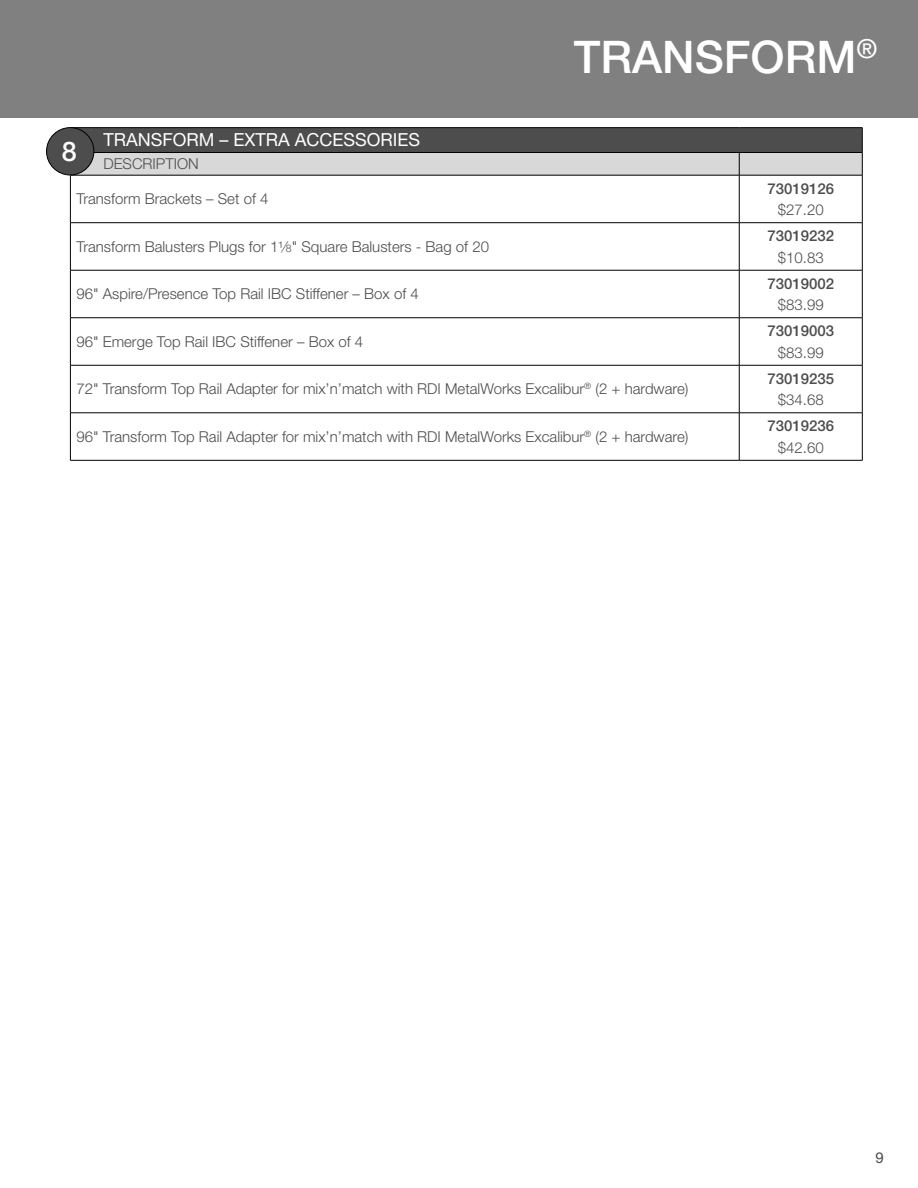
<style>
.page{position:relative;width:918px;height:1188px;background:#fff}
.page>*{position:absolute;margin:0;border:0;box-sizing:border-box;transform-origin:0 0}
.t1{font:500 45px "Helvetica Neue LT Std";color:#fff}
.t2{font:500 27px "Helvetica Neue LT Std";color:#fff}
.t3{font:18px "Helvetica Neue LT Std";color:#fff}
.t4{font:300 15px "Helvetica Neue LT Std";color:#4d4d4d}
.t5{font:500 15px "Helvetica Neue LT Std";color:#4d4d4d}
.t6{font:15px "Helvetica Neue LT Std";color:#4d4d4d}
.s1{font-size:10.5px}
</style>
<div class="page">
<div style="left:0;top:0;width:918px;height:118px;background:#808080"></div>
<hr style="left:70px;top:127px;width:669px;height:1px;background:#000">
<hr style="left:739px;top:127px;width:123px;height:1px;background:#000">
<svg style="left:75px;top:128px;width:788px;height:47px;background:#8a8a8a"></svg>
<hr style="left:70px;top:175px;width:669px;height:1px;background:#000">
<hr style="left:70px;top:175px;width:1px;height:48px;background:#000">
<hr style="left:739px;top:175px;width:123px;height:1px;background:#000">
<hr style="left:739px;top:175px;width:1px;height:48px;background:#000">
<hr style="left:862px;top:175px;width:1px;height:48px;background:#000">
<hr style="left:70px;top:222px;width:669px;height:1px;background:#000">
<hr style="left:70px;top:223px;width:1px;height:47px;background:#000">
<hr style="left:739px;top:222px;width:123px;height:1px;background:#000">
<hr style="left:739px;top:223px;width:1px;height:47px;background:#000">
<hr style="left:862px;top:223px;width:1px;height:47px;background:#000">
<hr style="left:70px;top:270px;width:669px;height:1px;background:#000">
<hr style="left:70px;top:270px;width:1px;height:48px;background:#000">
<hr style="left:739px;top:270px;width:123px;height:1px;background:#000">
<hr style="left:739px;top:270px;width:1px;height:48px;background:#000">
<hr style="left:862px;top:270px;width:1px;height:48px;background:#000">
<hr style="left:70px;top:317px;width:669px;height:1px;background:#000">
<hr style="left:70px;top:318px;width:1px;height:47px;background:#000">
<hr style="left:739px;top:317px;width:123px;height:1px;background:#000">
<hr style="left:739px;top:318px;width:1px;height:47px;background:#000">
<hr style="left:862px;top:318px;width:1px;height:47px;background:#000">
<hr style="left:70px;top:365px;width:669px;height:1px;background:#000">
<hr style="left:70px;top:365px;width:1px;height:48px;background:#000">
<hr style="left:739px;top:365px;width:123px;height:1px;background:#000">
<hr style="left:739px;top:365px;width:1px;height:48px;background:#000">
<hr style="left:862px;top:365px;width:1px;height:48px;background:#000">
<hr style="left:70px;top:413px;width:669px;height:1px;background:#000">
<hr style="left:70px;top:413px;width:1px;height:47px;background:#000">
<hr style="left:739px;top:413px;width:123px;height:1px;background:#000">
<hr style="left:739px;top:413px;width:1px;height:47px;background:#000">
<hr style="left:862px;top:413px;width:1px;height:47px;background:#000">
<hr style="left:70px;top:460px;width:669px;height:1px;background:#000">
<hr style="left:739px;top:460px;width:123px;height:1px;background:#000">
<div style="left:47px;top:128px;width:47px;height:47px;background:#4d4d4d;border-radius:50%"></div>
<div style="left:46px;top:127px;width:48px;height:48px;border:1px solid #000;border-radius:50%"></div>
<p class="t3" style="left:103px;top:129px;width:318px">TRANSFORM – EXTRA ACCESSORIES</p>
<p class="t4" style="left:103px;top:155px;width:97px">DESCRIPTION</p>
<p class="t4" style="left:76px;top:190px;width:194px">Transform Brackets – Set of 4</p>
<h2 class="t2" style="left:62px;top:135px;width:17px">8</h2>
<p class="t4" style="left:76px;top:237px;width:414px">Transform Balusters Plugs for 11⁄<span class="s1">8</span>" Square Balusters - Bag of 20</p>
<p class="t4" style="left:76px;top:285px;width:344px">96" Aspire/Presence Top Rail IBC Stiffener – Box of 4</p>
<p class="t4" style="left:76px;top:332px;width:288px">96" Emerge Top Rail IBC Stiffener – Box of 4</p>
<h1 class="t1" style="left:574px;top:30px;width:305px">TRANSFORM<sup>®</sup></h1>
<p class="t5" style="left:767px;top:179px;width:68px">73019126</p>
<p class="t4" style="left:778px;top:201px;width:47px">$27.20</p>
<p class="t5" style="left:767px;top:227px;width:68px">73019232</p>
<p class="t4" style="left:778px;top:248px;width:47px">$10.83</p>
<p class="t5" style="left:767px;top:274px;width:68px">73019002</p>
<p class="t4" style="left:778px;top:296px;width:47px">$83.99</p>
<p class="t5" style="left:767px;top:322px;width:68px">73019003</p>
<p class="t4" style="left:778px;top:343px;width:47px">$83.99</p>
<p class="t4" style="left:76px;top:380px;width:613px">72" Transform Top Rail Adapter for mix’n’match with RDI MetalWorks Excalibur<sup>®</sup> (2 + hardware)</p>
<p class="t4" style="left:76px;top:427px;width:613px">96" Transform Top Rail Adapter for mix’n’match with RDI MetalWorks Excalibur<sup>®</sup> (2 + hardware)</p>
<p class="t5" style="left:767px;top:369px;width:68px">73019235</p>
<p class="t4" style="left:778px;top:391px;width:47px">$34.68</p>
<p class="t5" style="left:767px;top:417px;width:68px">73019236</p>
<p class="t4" style="left:778px;top:438px;width:47px">$42.60</p>
<p class="t6" style="left:876px;top:1149px;width:10px">9</p>
</div>
